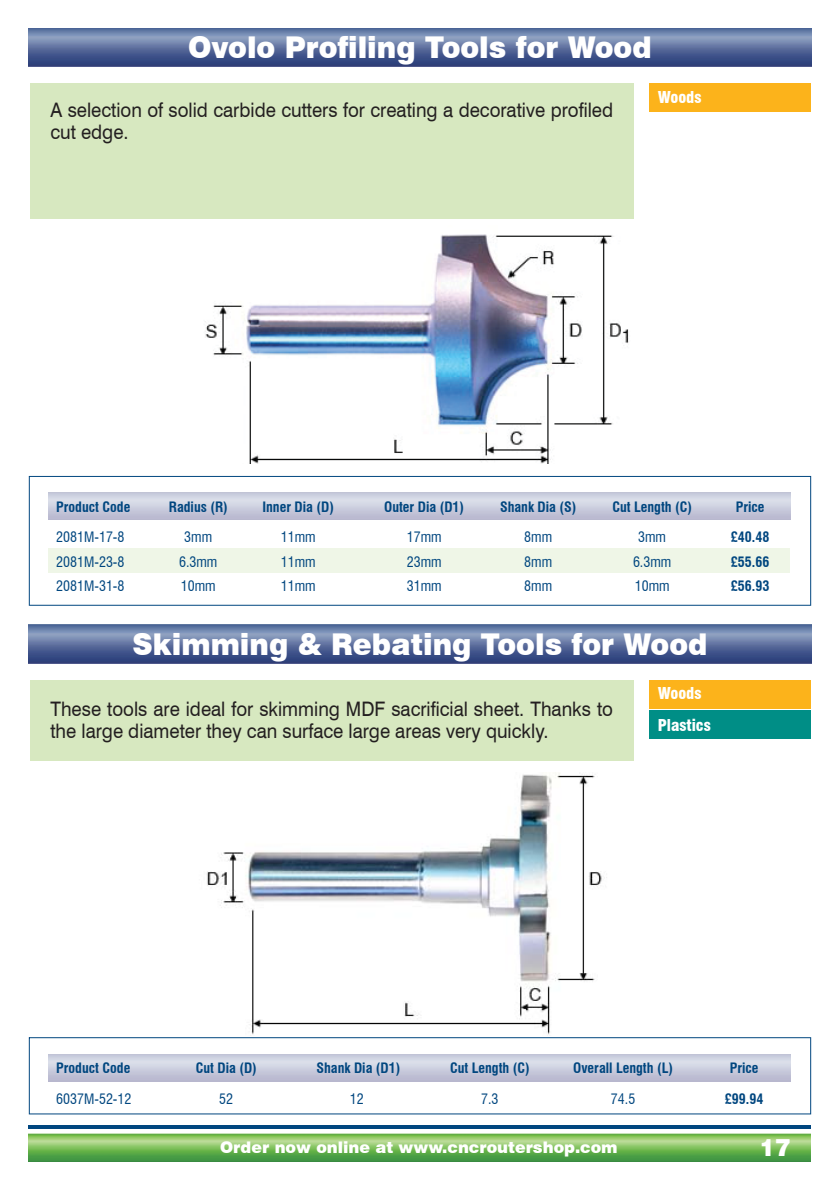
<style>
.page{position:relative;width:840px;height:1190px;background:#fff}
.page>*{position:absolute;margin:0;border:0;box-sizing:border-box;transform-origin:0 0}
.t1{font:900 30px "Swiss 721 BT";color:#fff;scale:.95 1}
.t2{font:900 24px "Swiss 721 BT";color:#fff}
.t3{font:20px/22px "Swiss 721 BT";color:#231f20;scale:.93 1}
.t4{font:900 16px "Swiss 721 BT";color:#fff}
.t5{font:900 condensed 16px/31.4px "Swiss 721 BT";color:#fff}
.t6{font:700 condensed 14px "Swiss 721 BT";color:#00467f}
.t7{font:condensed 14px "Swiss 721 BT";color:#00467f}
</style>
<div class="page">
<hr style="left:28px;top:1125px;width:783px;height:4px;background:#00467f">
<img style="left:28px;top:1134px;width:782px;height:28px">
<img style="left:29px;top:28px;width:782px;height:39px">
<div style="left:30px;top:83px;width:603px;height:136px;background:#d7e8c0"></div>
<svg style="left:29px;top:476px;width:782px;height:130px"></svg>
<img style="left:49px;top:493px;width:742px;height:27px">
<div style="left:48px;top:549px;width:742px;height:24px;background:#eff6e7"></div>
<div style="left:649px;top:84px;width:162px;height:28px;background:#fcb31b"></div>
<img style="left:29px;top:625px;width:782px;height:39px">
<div style="left:30px;top:680px;width:603px;height:81px;background:#d7e8c0"></div>
<svg style="left:29px;top:1037px;width:782px;height:77px"></svg>
<img style="left:49px;top:1054px;width:742px;height:27px">
<div style="left:649px;top:680px;width:162px;height:29px;background:#fcb31b"></div>
<img style="left:206px;top:773px;width:401px;height:262px">
<div style="left:649px;top:711px;width:162px;height:28px;background:#008e86"></div>
<img style="left:205px;top:234px;width:424px;height:229px">
<h1 class="t1" style="left:188px;top:29px;width:489px">Ovolo Profiling Tools for Wood</h1>
<p class="t3" style="left:50px;top:99px;width:607px">A selection of solid carbide cutters for creating a decorative profiled cut edge.</p>
<p class="t5" style="left:658px;top:81px;width:45px">Woods</p>
<p class="t6" style="left:56px;top:499px;width:76px">Product Code</p>
<p class="t6" style="left:169px;top:499px;width:61px">Radius (R)</p>
<p class="t6" style="left:262px;top:499px;width:73px">Inner Dia (D)</p>
<p class="t6" style="left:384px;top:499px;width:82px">Outer Dia (D1)</p>
<p class="t6" style="left:500px;top:499px;width:78px">Shank Dia (S)</p>
<p class="t6" style="left:612px;top:499px;width:81px">Cut Length (C)</p>
<p class="t6" style="left:736px;top:499px;width:30px">Price</p>
<p class="t7" style="left:56px;top:529px;width:70px">2081M-17-8</p>
<p class="t7" style="left:184px;top:529px;width:29px">3mm</p>
<p class="t7" style="left:281px;top:529px;width:36px">11mm</p>
<p class="t7" style="left:407px;top:529px;width:36px">17mm</p>
<p class="t7" style="left:524px;top:529px;width:29px">8mm</p>
<p class="t7" style="left:638px;top:529px;width:29px">3mm</p>
<p class="t6" style="left:731px;top:529px;width:40px">£40.48</p>
<p class="t7" style="left:56px;top:553px;width:70px">2081M-23-8</p>
<p class="t7" style="left:179px;top:553px;width:40px">6.3mm</p>
<p class="t7" style="left:281px;top:553px;width:36px">11mm</p>
<p class="t7" style="left:407px;top:553px;width:36px">23mm</p>
<p class="t7" style="left:524px;top:553px;width:29px">8mm</p>
<p class="t7" style="left:633px;top:553px;width:40px">6.3mm</p>
<p class="t6" style="left:731px;top:553px;width:40px">£55.66</p>
<p class="t7" style="left:56px;top:578px;width:70px">2081M-31-8</p>
<p class="t7" style="left:181px;top:578px;width:36px">10mm</p>
<p class="t7" style="left:281px;top:578px;width:36px">11mm</p>
<p class="t7" style="left:407px;top:578px;width:36px">31mm</p>
<p class="t7" style="left:524px;top:578px;width:29px">8mm</p>
<p class="t7" style="left:635px;top:578px;width:36px">10mm</p>
<p class="t6" style="left:731px;top:578px;width:40px">£56.93</p>
<h1 class="t1" style="left:133px;top:626px;width:607px">Skimming &amp; Rebating Tools for Wood</h1>
<p class="t3" style="left:50px;top:698px;width:607px">These tools are ideal for skimming MDF sacrificial sheet. Thanks to the large diameter they can surface large areas very quickly.</p>
<p class="t5" style="left:658px;top:678px;width:55px">Woods<br>Plastics</p>
<p class="t6" style="left:56px;top:1060px;width:76px">Product Code</p>
<p class="t6" style="left:196px;top:1060px;width:63px">Cut Dia (D)</p>
<p class="t6" style="left:316px;top:1060px;width:85px">Shank Dia (D1)</p>
<p class="t6" style="left:450px;top:1060px;width:81px">Cut Length (C)</p>
<p class="t6" style="left:573px;top:1060px;width:101px">Overall Length (L)</p>
<p class="t6" style="left:730px;top:1060px;width:30px">Price</p>
<p class="t7" style="left:56px;top:1090px;width:77px">6037M-52-12</p>
<p class="t7" style="left:219px;top:1090px;width:15px">52</p>
<p class="t7" style="left:350px;top:1090px;width:15px">12</p>
<p class="t7" style="left:481px;top:1090px;width:19px">7.3</p>
<p class="t7" style="left:611px;top:1090px;width:26px">74.5</p>
<p class="t6" style="left:725px;top:1090px;width:40px">£99.94</p>
<p class="t4" style="left:220px;top:1137px;width:399px">Order now online at www.cncroutershop.com</p>
<p class="t2" style="left:759px;top:1133px;width:33px">17</p>
</div>
